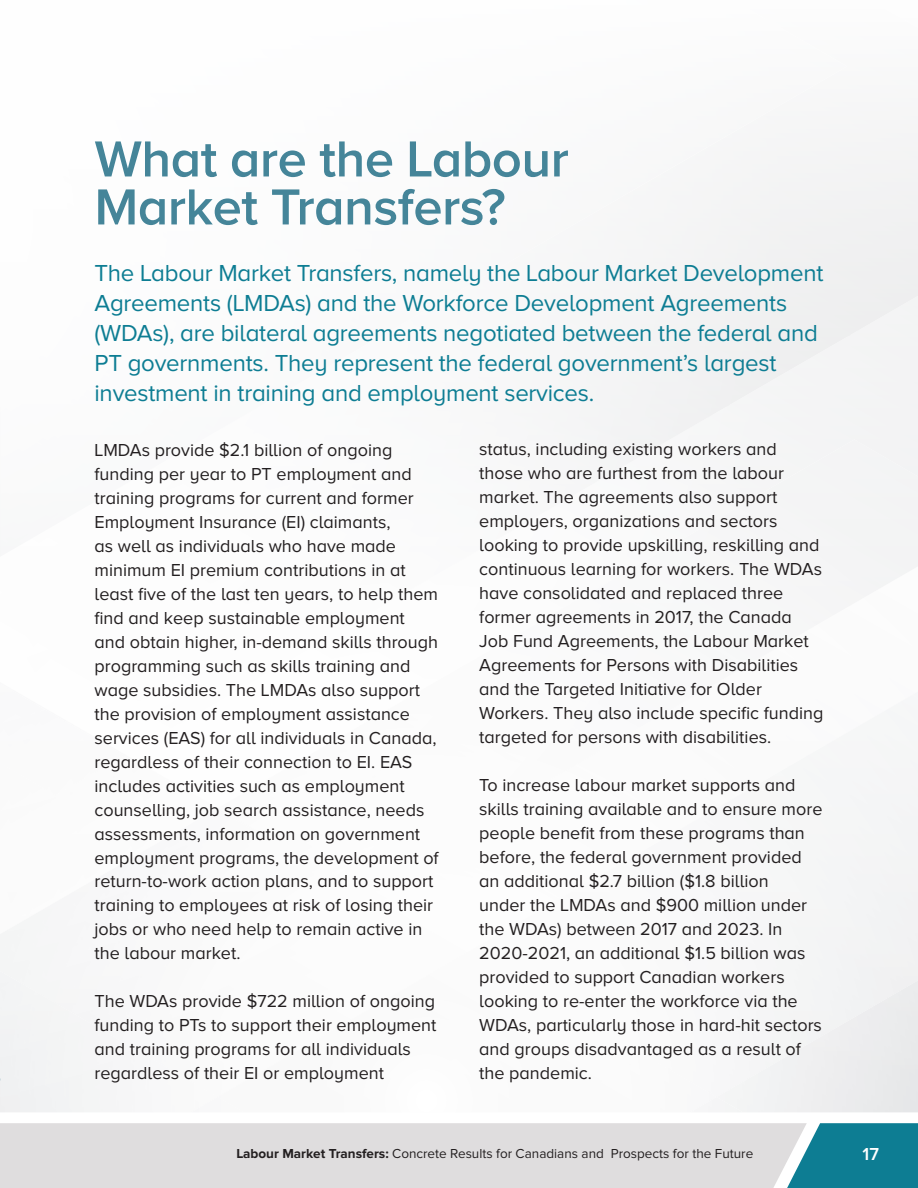
<style>
.page{position:relative;width:918px;height:1188px;background:#fff}
.page>*{position:absolute;margin:0;border:0;box-sizing:border-box;transform-origin:0 0}
.t1{font:600 52.5px/48px "Proxima Nova A";letter-spacing:-.01em;color:#458599}
.t2{font:24px/30px "Proxima Nova A";letter-spacing:-.01em;color:#0d7d93}
.t3{font:18px/24px "Proxima Nova A";color:#231f20}
.t4{font:600 18px "Proxima Nova A";color:#fff}
.t5{font:13.5px "Proxima Nova";color:#231f20}
.s1{font-weight:700}
</style>
<div class="page">
<div style="left:807px;top:1123px;width:111px;height:65px;background:#0d7d93"></div>
<div style="left:0;top:1123px;width:807px;height:65px;background:#dfddde"></div>
<div style="left:709px;top:133px;width:209px;height:203px;background:#f1f2f2"></div>
<div style="left:708px;top:335px;width:143px;height:71px;background:#f1f1f2"></div>
<img style="left:708px;top:405px;width:22px;height:12px">
<img style="left:562px;top:133px;width:215px;height:65px">
<img style="left:562px;top:197px;width:60px;height:34px">
<div style="left:716px;top:439px;width:202px;height:157px;background:#f4f5f5"></div>
<img style="left:711px;top:519px;width:7px;height:77px">
<div style="left:1px;top:971px;width:217px;height:141px;background:#f6f6f7"></div>
<img style="left:191px;top:1097px;width:27px;height:15px">
<div style="left:717px;top:973px;width:201px;height:139px;background:#f1f2f3"></div>
<img style="left:717px;top:1097px;width:26px;height:15px">
<img style="left:0;top:809px;width:1px;height:303px">
<img style="left:0;top:934px;width:1px;height:37px">
<h1 class="t1" style="left:94px;top:134px;width:476px">What are the Labour<br>Market Transfers?</h1>
<p class="t2" style="left:94px;top:258px;width:730px">The Labour Market Transfers, namely the Labour Market Development Agreements (LMDAs) and the Workforce Development Agreements (WDAs), are bilateral agreements negotiated between the federal and PT governments. They represent the federal government’s largest investment in training and employment services.</p>
<p class="t3" style="left:94px;top:437px;width:346px">LMDAs provide $2.1 billion of ongoing funding per year to PT employment and training programs for current and former Employment Insurance (EI) claimants,<br>as well as individuals who have made minimum EI premium contributions in at least five of the last ten years, to help them find and keep sustainable employment and obtain higher, in-demand skills through programming such as skills training and wage subsidies. The LMDAs also support the provision of employment assistance services (EAS) for all individuals in Canada, regardless of their connection to EI. EAS includes activities such as employment counselling, job search assistance, needs assessments, information on government employment programs, the development of return-to-work action plans, and to support training to employees at risk of losing their jobs or who need help to remain active in the labour market.</p>
<p class="t3" style="left:94px;top:989px;width:344px">The WDAs provide $722 million of ongoing funding to PTs to support their employment and training programs for all individuals regardless of their EI or employment</p>
<p class="t3" style="left:479px;top:437px;width:346px">status, including existing workers and those who are furthest from the labour market. The agreements also support employers, organizations and sectors looking to provide upskilling, reskilling and continuous learning for workers. The WDAs have consolidated and replaced three former agreements in 2017, the Canada Job Fund Agreements, the Labour Market Agreements for Persons with Disabilities and the Targeted Initiative for Older Workers. They also include specific funding targeted for persons with disabilities.</p>
<p class="t3" style="left:479px;top:773px;width:345px">To increase labour market supports and skills training available and to ensure more people benefit from these programs than before, the federal government provided an additional $2.7 billion ($1.8 billion<br>under the LMDAs and $900 million under the WDAs) between 2017 and 2023. In 2020-2021, an additional $1.5 billion was provided to support Canadian workers looking to re-enter the workforce via the WDAs, particularly those in hard-hit sectors and groups disadvantaged as a result of the pandemic.</p>
<p class="t5" style="left:236px;top:1146px;width:518px"><span class="s1">Labour Market Transfers:</span> Concrete Results for Canadians and Prospects for the Future</p>
<p class="t4" style="left:863px;top:1144px;width:18px">17</p>
</div>
